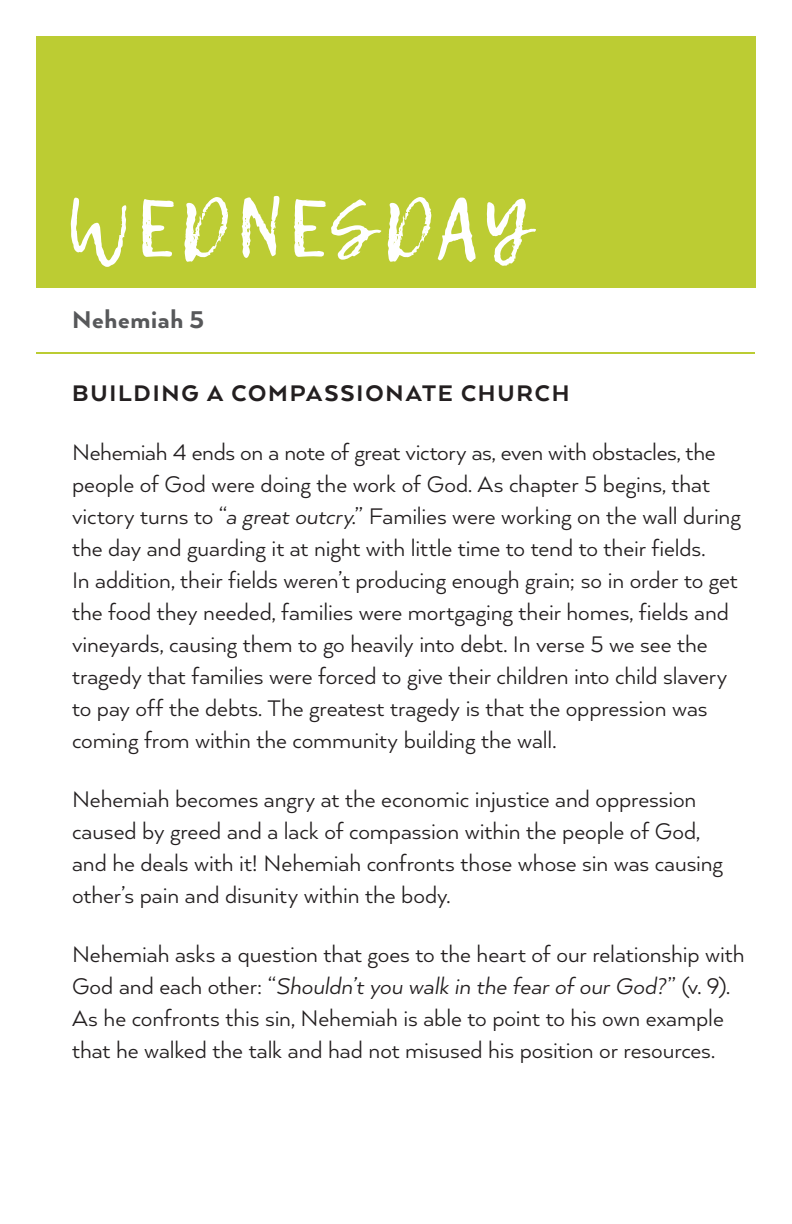
<style>
.page{position:relative;width:792px;height:1224px;background:#fff}
.page>*{position:absolute;margin:0;border:0;box-sizing:border-box;transform-origin:0 0}
.t1{font:80px "Lemon Tuesday";letter-spacing:.06em;color:#fff}
.t2{font:800 28px "Arquitecta";letter-spacing:.025em;color:#57585a}
.t3{font:26px/32px "Arquitecta";letter-spacing:-.005em;color:#231f20}
.t4{font:800 26px "Arquitecta";letter-spacing:.07em;color:#231f20}
.s1{font-style:italic}
</style>
<div class="page">
<div style="left:36px;top:36px;width:720px;height:252px;background:#bccc33"></div>
<hr style="left:36px;top:352px;width:719px;height:2px;background:#bc3">
<h1 class="t1" style="left:66px;top:182px;width:465px">WEDNESDAY</h1>
<p class="t2" style="left:72px;top:302px;width:134px">Nehemiah 5</p>
<p class="t4" style="left:72px;top:377px;width:499px">BUILDING A COMPASSIONATE CHURCH</p>
<p class="t3" style="left:72px;top:435px;width:670px">Nehemiah 4 ends on a note of great victory as, even with obstacles, the people of God were doing the work of God. As chapter 5 begins, that victory turns to “<span class="s1">a great outcry</span>.” Families were working on the wall during the day and guarding it at night with little time to tend to their fields.<br>In addition, their fields weren’t producing enough grain; so in order to get the food they needed, families were mortgaging their homes, fields and vineyards, causing them to go heavily into debt. In verse 5 we see the tragedy that families were forced to give their children into child slavery to pay off the debts. The greatest tragedy is that the oppression was coming from within the community building the wall.</p>
<p class="t3" style="left:72px;top:782px;width:653px">Nehemiah becomes angry at the economic injustice and oppression caused by greed and a lack of compassion within the people of God, and he deals with it! Nehemiah confronts those whose sin was causing other’s pain and disunity within the body.</p>
<p class="t3" style="left:72px;top:937px;width:674px">Nehemiah asks a question that goes to the heart of our relationship with God and each other: “<span class="s1">Shouldn’t you walk in the fear of our God?</span>” (v. 9).<br>As he confronts this sin, Nehemiah is able to point to his own example that he walked the talk and had not misused his position or resources.</p>
</div>
